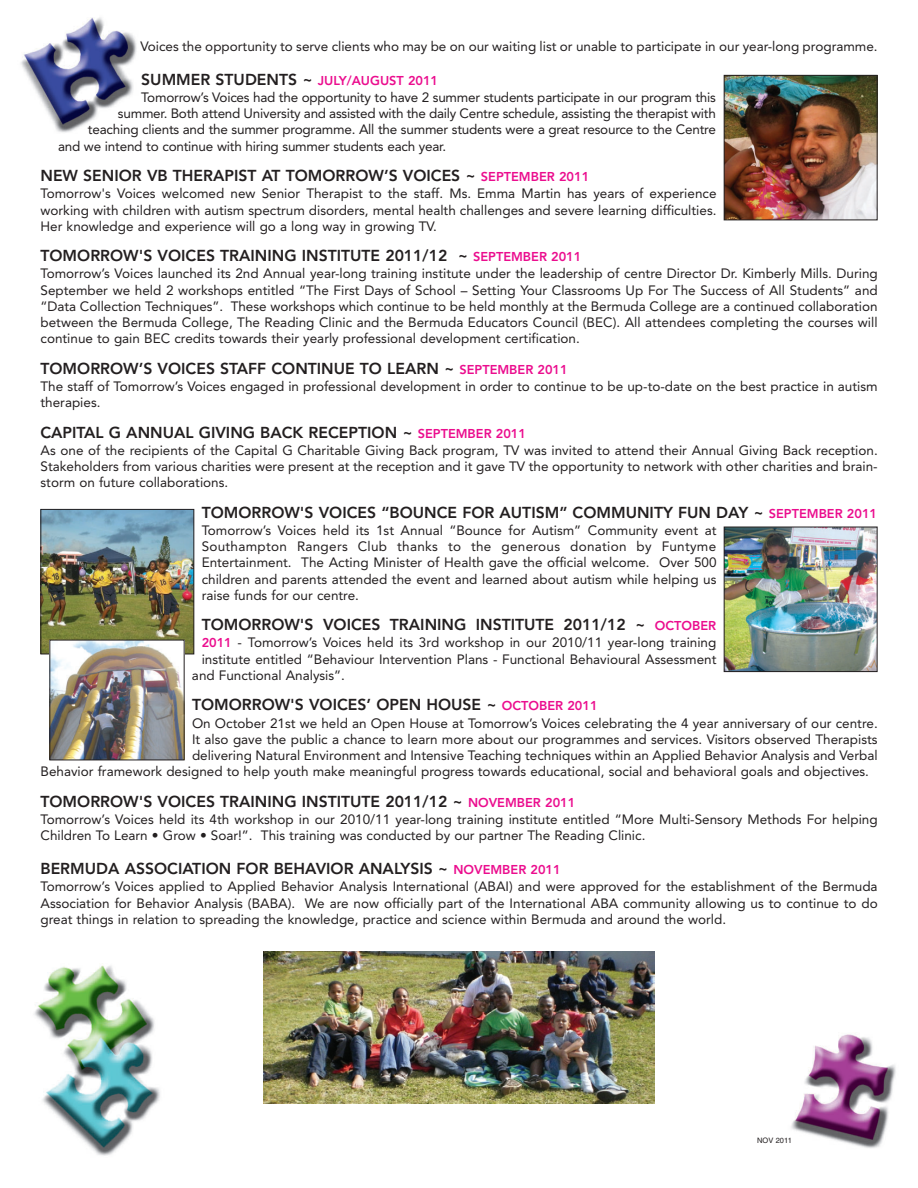
<style>
.page{position:relative;width:918px;height:1188px;background:#fff}
.page>*{position:absolute;margin:0;border:0;box-sizing:border-box;transform-origin:0 0}
.t1{font:800 15.75px "Avenir";color:#231f20}
.t2{font:13.5px/16.2px "Avenir";color:#231f20;text-align:justify}
.t3{font:7.5px "Helvetica";color:#231f20}
.s1{font-size:12.75px;color:#eb0d8e}
.s2{font-weight:800;font-size:12.75px;color:#eb0d8e}
</style>
<div class="page">
<img style="left:21px;top:17px;width:875px;height:1139px">
<img style="left:726px;top:77px;width:149px;height:141px">
<div style="left:724px;top:75px;width:153px;height:145px;border:1px solid #231f20"></div>
<img style="left:43px;top:511px;width:149px;height:141px">
<div style="left:41px;top:509px;width:153px;height:145px;border:1px solid #231f20"></div>
<img style="left:51px;top:642px;width:132px;height:116px">
<div style="left:49px;top:640px;width:136px;height:120px;border:1px solid #231f20"></div>
<img style="left:726px;top:529px;width:149px;height:141px">
<div style="left:724px;top:527px;width:153px;height:145px;border:1px solid #231f20"></div>
<img style="left:264px;top:951px;width:390px;height:153px">
<p class="t2" style="left:140px;top:39px;width:739px">Voices the opportunity to serve clients who may be on our waiting list or unable to participate in our year-long programme.</p>
<p class="t1" style="left:141px;top:73px;width:298px">SUMMER STUDENTS ~ <span class="s1">JULY/AUGUST 2011</span></p>
<p class="t2" style="left:141px;top:90px;width:576px">Tomorrow’s Voices had the opportunity to have 2 summer students participate in our program this</p>
<p class="t2" style="left:118px;top:107px;width:600px">summer. Both attend University and assisted with the daily Centre schedule, assisting the therapist with</p>
<p class="t2" style="left:88px;top:123px;width:630px">teaching clients and the summer programme. All the summer students were a great resource to the Centre</p>
<p class="t2" style="left:58px;top:139px;width:390px">and we intend to continue with hiring summer students each year.</p>
<p class="t1" style="left:40px;top:169px;width:550px">NEW SENIOR VB THERAPIST AT TOMORROW’S VOICES ~ <span class="s1">SEPTEMBER 2011</span></p>
<p class="t2" style="left:40px;top:187px;width:678px">Tomorrow's Voices welcomed new Senior Therapist to the staff. Ms. Emma Martin has years of experience working with children with autism spectrum disorders, mental health challenges and severe learning difficulties.<br>Her knowledge and experience will go a long way in growing TV.</p>
<p class="t1" style="left:40px;top:249px;width:542px">TOMORROW'S VOICES TRAINING INSTITUTE 2011/12 ~ <span class="s1">SEPTEMBER 2011</span></p>
<p class="t2" style="left:40px;top:267px;width:839px">Tomorrow’s Voices launched its 2nd Annual year-long training institute under the leadership of centre Director Dr. Kimberly Mills. During September we held 2 workshops entitled “The First Days of School – Setting Your Classrooms Up For The Success of All Students” and “Data Collection Techniques”. These workshops which continue to be held monthly at the Bermuda College are a continued collaboration between the Bermuda College, The Reading Clinic and the Bermuda Educators Council (BEC). All attendees completing the courses will continue to gain BEC credits towards their yearly professional development certification.</p>
<p class="t1" style="left:40px;top:362px;width:529px">TOMORROW’S VOICES STAFF CONTINUE TO LEARN ~ <span class="s1">SEPTEMBER 2011</span></p>
<p class="t2" style="left:40px;top:379px;width:839px">The staff of Tomorrow’s Voices engaged in professional development in order to continue to be up-to-date on the best practice in autism therapies.</p>
<p class="t1" style="left:40px;top:426px;width:487px">CAPITAL G ANNUAL GIVING BACK RECEPTION ~ <span class="s1">SEPTEMBER 2011</span></p>
<p class="t2" style="left:40px;top:443px;width:839px">As one of the recipients of the Capital G Charitable Giving Back program, TV was invited to attend their Annual Giving Back reception.<br>Stakeholders from various charities were present at the reception and it gave TV the opportunity to network with other charities and brain&shy;storm on future collaborations.</p>
<p class="t1" style="left:202px;top:506px;width:677px">TOMORROW'S VOICES “BOUNCE FOR AUTISM” COMMUNITY FUN DAY ~ <span class="s1">SEPTEMBER 2011</span></p>
<p class="t2" style="left:202px;top:523px;width:516px">Tomorrow’s Voices held its 1st Annual “Bounce for Autism” Community event at Southampton Rangers Club thanks to the generous donation by Funtyme Entertainment. The Acting Minister of Health gave the official welcome. Over 500 children and parents attended the event and learned about autism while helping us raise funds for our centre.</p>
<p class="t1" style="left:202px;top:618px;width:516px">TOMORROW'S VOICES TRAINING INSTITUTE 2011/12 ~ <span class="s1">OCTOBER</span></p>
<p class="t2" style="left:202px;top:636px;width:516px"><span class="s2">2011</span> - Tomorrow’s Voices held its 3rd workshop in our 2010/11 year-long training</p>
<p class="t2" style="left:202px;top:652px;width:516px">institute entitled “Behaviour Intervention Plans - Functional Behavioural Assessment</p>
<p class="t2" style="left:192px;top:668px;width:155px">and Functional Analysis”.</p>
<p class="t1" style="left:192px;top:698px;width:407px">TOMORROW'S VOICES’ OPEN HOUSE ~ <span class="s1">OCTOBER 2011</span></p>
<p class="t2" style="left:192px;top:716px;width:687px">On October 21st we held an Open House at Tomorrow’s Voices celebrating the 4 year anniversary of our centre.</p>
<p class="t2" style="left:192px;top:732px;width:687px">It also gave the public a chance to learn more about our programmes and services. Visitors observed Therapists</p>
<p class="t2" style="left:192px;top:748px;width:687px">delivering Natural Environment and Intensive Teaching techniques within an Applied Behavior Analysis and Verbal</p>
<p class="t2" style="left:41px;top:764px;width:830px">Behavior framework designed to help youth make meaningful progress towards educational, social and behavioral goals and objectives.</p>
<p class="t1" style="left:40px;top:795px;width:536px">TOMORROW'S VOICES TRAINING INSTITUTE 2011/12 ~ <span class="s1">NOVEMBER 2011</span></p>
<p class="t2" style="left:40px;top:812px;width:839px">Tomorrow’s Voices held its 4th workshop in our 2010/11 year-long training institute entitled “More Multi-Sensory Methods For helping<br>Children To Learn • Grow • Soar!”. This training was conducted by our partner The Reading Clinic.</p>
<p class="t1" style="left:40px;top:862px;width:522px">BERMUDA ASSOCIATION FOR BEHAVIOR ANALYSIS ~ <span class="s1">NOVEMBER 2011</span></p>
<p class="t2" style="left:40px;top:880px;width:839px">Tomorrow’s Voices applied to Applied Behavior Analysis International (ABAI) and were approved for the establishment of the Bermuda Association for Behavior Analysis (BABA). We are now officially part of the International ABA community allowing us to continue to do great things in relation to spreading the knowledge, practice and science within Bermuda and around the world.</p>
<p class="t3" style="left:757px;top:1137px;width:36px">NOV 2011</p>
</div>
